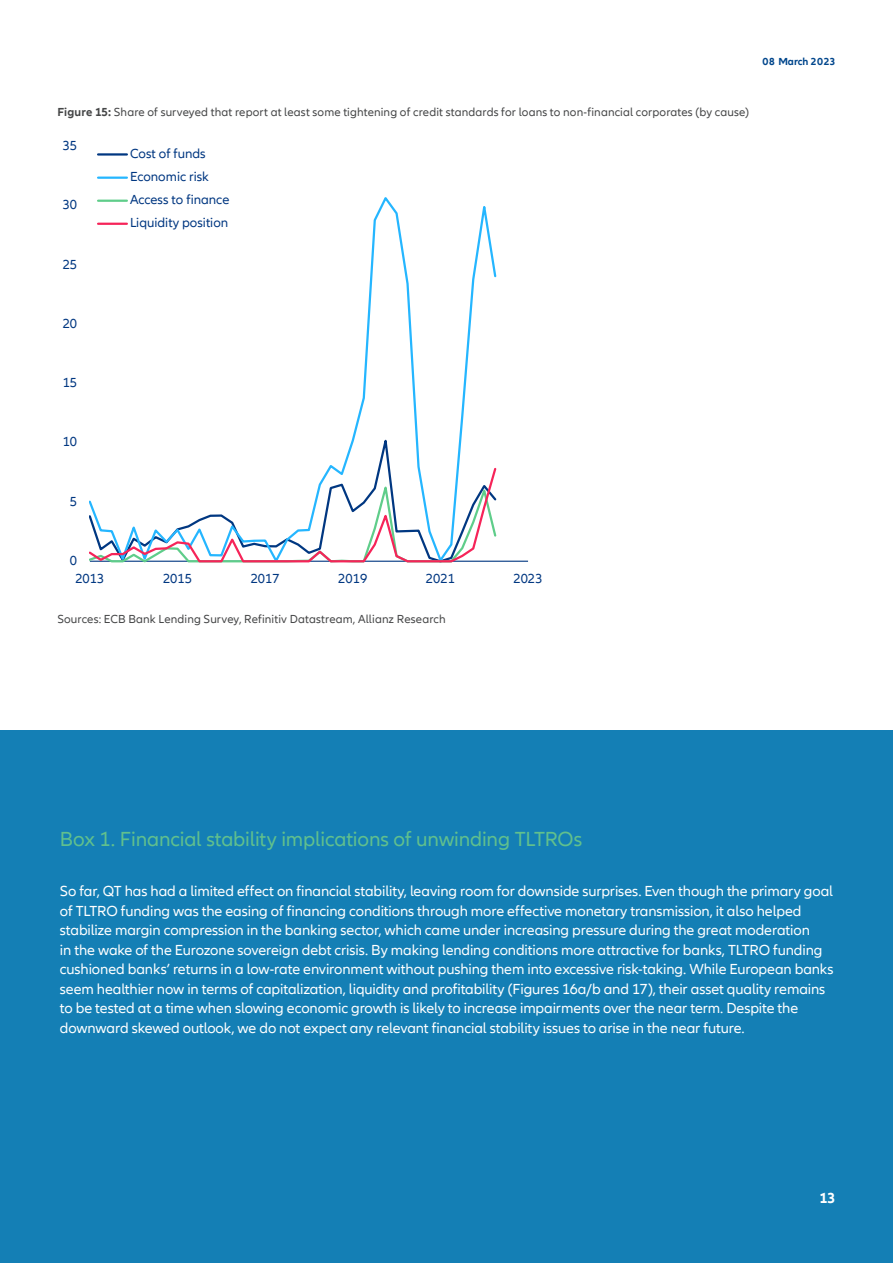
<style>
.page{position:relative;width:893px;height:1263px;background:#fff}
.page>*{position:absolute;margin:0;border:0;box-sizing:border-box;transform-origin:0 0}
.Caption_Footer_7_9pt{font:21px "Allianz Neo";letter-spacing:-.005em;color:#61c08d}
.Copy_10_13pt{font:15px/19.5px "Allianz Neo";letter-spacing:-.01em;color:#fff}
.t1{font:700 15px "Allianz Neo";color:#fff}
.t2{font:13.5px/23.1px "Allianz Neo";color:#003781}
.Caption_Footer_7_9pt-2{font:12px "Allianz Neo";letter-spacing:.01em;color:#454647}
.t3{font:700 10.5px "Allianz Neo";letter-spacing:.03em;color:#01468c}
.s1{font-weight:700}
</style>
<div class="page">
<div style="left:0;top:730px;width:893px;height:533px;background:#147fb5"></div>
<hr style="left:90px;top:561px;width:438px;height:1px;background:#003781">
<svg style="left:97px;top:197px;width:400px;height:269px"></svg>
<svg style="left:90px;top:466px;width:408px;height:96px"></svg>
<hr style="left:98px;top:153px;width:29px;height:3px;background:#003781">
<hr style="left:98px;top:177px;width:29px;height:2px;background:#25b6ff">
<hr style="left:98px;top:200px;width:29px;height:2px;background:#5fcd8a">
<hr style="left:98px;top:223px;width:29px;height:2px;background:#f62459">
<p class="t3" style="left:762px;top:56px;width:75px">08 March 2023</p>
<p class="Caption_Footer_7_9pt-2" style="left:57px;top:105px;width:693px"><span class="s1">Figure 15:</span> Share of surveyed that report at least some tightening of credit standards for loans to non-financial corporates (by cause)</p>
<p class="t2" style="left:63px;top:134px;width:16px">35</p>
<p class="t2" style="left:63px;top:194px;width:16px">30</p>
<p class="t2" style="left:63px;top:253px;width:16px">25</p>
<p class="t2" style="left:130px;top:142px;width:101px">Cost of funds<br>Economic risk<br>Access to finance<br>Liquidity position</p>
<p class="t2" style="left:63px;top:312px;width:16px">20</p>
<p class="t2" style="left:63px;top:371px;width:16px">15</p>
<p class="t2" style="left:63px;top:431px;width:16px">10</p>
<p class="t2" style="left:70px;top:490px;width:9px">5</p>
<p class="t2" style="left:70px;top:549px;width:9px">0</p>
<p class="t2" style="left:75px;top:567px;width:31px">2013</p>
<p class="t2" style="left:163px;top:567px;width:31px">2015</p>
<p class="t2" style="left:251px;top:567px;width:31px">2017</p>
<p class="t2" style="left:338px;top:567px;width:31px">2019</p>
<p class="t2" style="left:426px;top:567px;width:31px">2021</p>
<p class="t2" style="left:514px;top:567px;width:31px">2023</p>
<p class="Caption_Footer_7_9pt-2" style="left:57px;top:612px;width:390px">Sources: ECB Bank Lending Survey, Refinitiv Datastream, Allianz Research</p>
<p class="Caption_Footer_7_9pt" style="left:60px;top:827px;width:524px">Box 1. Financial stability implications of unwinding TLTROs</p>
<p class="Copy_10_13pt" style="left:60px;top:882px;width:775px">So far, QT has had a limited effect on financial stability, leaving room for downside surprises. Even though the primary goal of TLTRO funding was the easing of financing conditions through more effective monetary transmission, it also helped stabilize margin compression in the banking sector, which came under increasing pressure during the great moderation<br>in the wake of the Eurozone sovereign debt crisis. By making lending conditions more attractive for banks, TLTRO funding cushioned banks’ returns in a low-rate environment without pushing them into excessive risk-taking. While European banks seem healthier now in terms of capitalization, liquidity and profitability (Figures 16a/b and 17), their asset quality remains to be tested at a time when slowing economic growth is likely to increase impairments over the near term. Despite the downward skewed outlook, we do not expect any relevant financial stability issues to arise in the near future.</p>
<p class="t1" style="left:819px;top:1189px;width:18px">13</p>
</div>
